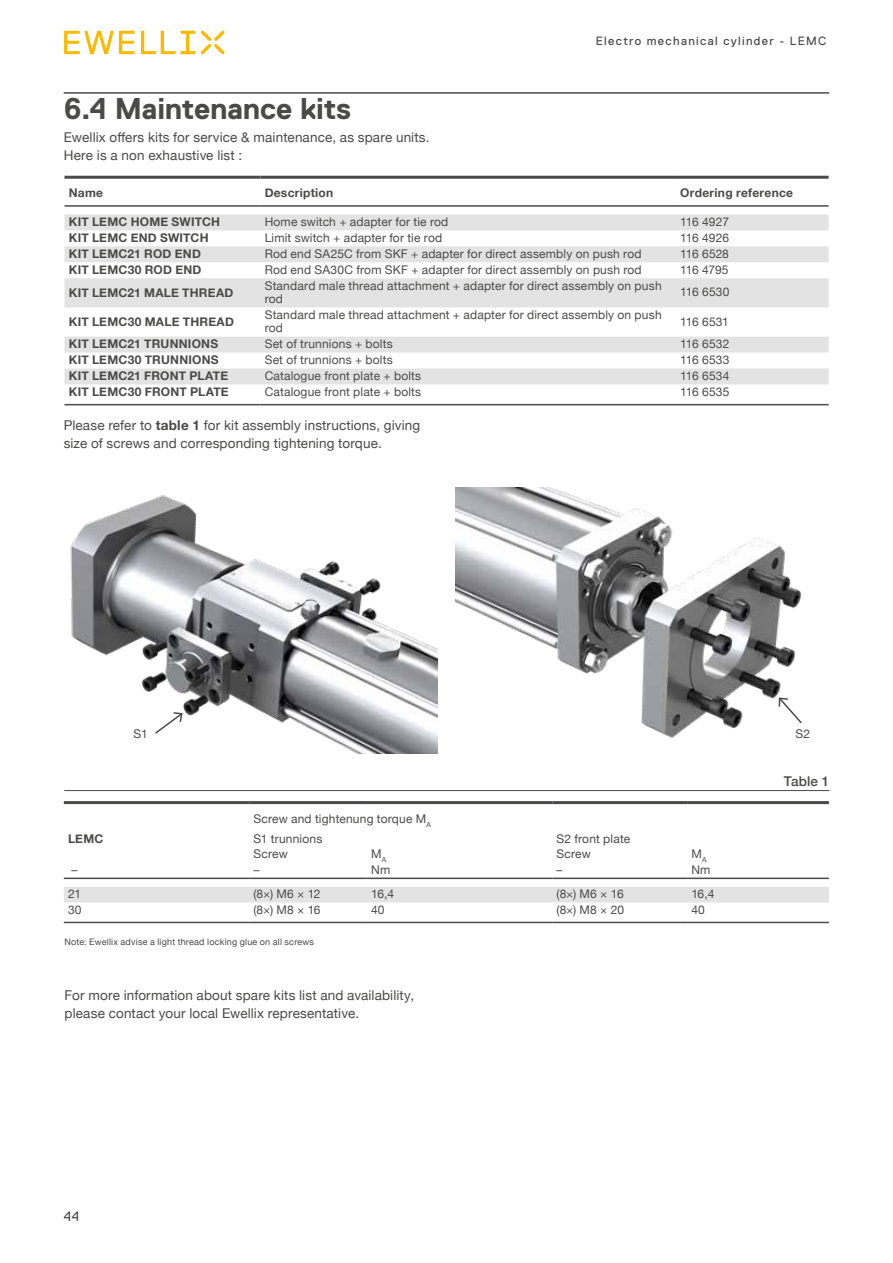
<style>
.page{position:relative;width:893px;height:1263px;background:#fff}
.page>*{position:absolute;margin:0;border:0;box-sizing:border-box;transform-origin:0 0}
.t1{font:700 30px "Replica Std";letter-spacing:-.005em;color:#4a4a49}
.t2{font:13.5px/18px "Helvetica Neue";letter-spacing:.01em;color:#4a4a49}
.t3{font:500 13.5px "Helvetica Neue";letter-spacing:.01em;color:#4a4a49}
.t4{font:13.5px "Replica Std";color:#4a4a49}
.t5{font:12px/13.5px "Helvetica Neue";letter-spacing:.015em;color:#4a4a49}
.t6{font:700 12px "Helvetica Neue";letter-spacing:.02em;color:#4a4a49}
.t7{font:12px "Replica Std";letter-spacing:.11em;color:#4a4a49}
.t8{font:9px "Helvetica Neue";letter-spacing:.025em;color:#4a4a49}
.s1{font-weight:700}
</style>
<div class="page">
<svg style="left:64px;top:31px;width:131px;height:23px"></svg>
<svg style="left:201px;top:31px;width:23px;height:23px"></svg>
<hr style="left:64px;top:93px;width:765px;height:1px;background:#4a4a49">
<svg style="left:64px;top:214px;width:765px;height:170px;fill:#e3e3e3"></svg>
<hr style="left:64px;top:404px;width:196px;height:1px;background:#4a4a49">
<hr style="left:260px;top:404px;width:416px;height:1px;background:#4a4a49">
<hr style="left:676px;top:404px;width:153px;height:1px;background:#4a4a49">
<hr style="left:64px;top:176px;width:196px;height:3px;background:#4a4a49">
<hr style="left:260px;top:176px;width:416px;height:3px;background:#4a4a49">
<hr style="left:676px;top:176px;width:153px;height:3px;background:#4a4a49">
<hr style="left:64px;top:205px;width:196px;height:2px;background:#4a4a49">
<hr style="left:260px;top:205px;width:416px;height:2px;background:#4a4a49">
<hr style="left:676px;top:205px;width:153px;height:2px;background:#4a4a49">
<img style="left:70px;top:495px;width:367px;height:258px">
<img style="left:455px;top:487px;width:346px;height:251px">
<div style="left:64px;top:887px;width:765px;height:15px;background:#e3e3e3"></div>
<hr style="left:64px;top:922px;width:185px;height:1px;background:#4a4a49">
<hr style="left:249px;top:922px;width:118px;height:1px;background:#4a4a49">
<hr style="left:367px;top:922px;width:185px;height:1px;background:#4a4a49">
<hr style="left:552px;top:922px;width:135px;height:1px;background:#4a4a49">
<hr style="left:687px;top:922px;width:142px;height:1px;background:#4a4a49">
<hr style="left:64px;top:801px;width:185px;height:3px;background:#4a4a49">
<hr style="left:249px;top:801px;width:118px;height:3px;background:#4a4a49">
<hr style="left:367px;top:801px;width:185px;height:3px;background:#4a4a49">
<hr style="left:552px;top:801px;width:135px;height:3px;background:#4a4a49">
<hr style="left:687px;top:801px;width:142px;height:3px;background:#4a4a49">
<hr style="left:64px;top:877px;width:185px;height:2px;background:#4a4a49">
<hr style="left:249px;top:877px;width:118px;height:2px;background:#4a4a49">
<hr style="left:367px;top:877px;width:185px;height:2px;background:#4a4a49">
<hr style="left:552px;top:877px;width:135px;height:2px;background:#4a4a49">
<hr style="left:687px;top:877px;width:142px;height:2px;background:#4a4a49">
<hr style="left:64px;top:790px;width:765px;height:1px;background:#4a4a49">
<svg style="left:154px;top:711px;width:30px;height:24px"></svg>
<svg style="left:777px;top:696px;width:25px;height:28px"></svg>
<h1 class="t1" style="left:64px;top:92px;width:289px">6.4 Maintenance kits</h1>
<p class="t2" style="left:64px;top:129px;width:367px">Ewellix offers kits for service &amp; maintenance, as spare units.<br>Here is a non exhaustive list :</p>
<p class="t7" style="left:596px;top:34px;width:232px">Electro mechanical cylinder - LEMC</p>
<p class="t6" style="left:69px;top:184px;width:36px">Name</p>
<p class="t6" style="left:265px;top:184px;width:70px">Description</p>
<p class="t6" style="left:680px;top:184px;width:114px">Ordering reference</p>
<p class="t6" style="left:69px;top:212px;width:153px">KIT LEMC HOME SWITCH</p>
<p class="t5" style="left:265px;top:216px;width:185px">Home switch + adapter for tie rod</p>
<p class="t5" style="left:680px;top:216px;width:50px">116 4927</p>
<p class="t6" style="left:69px;top:228px;width:141px">KIT LEMC END SWITCH</p>
<p class="t5" style="left:265px;top:232px;width:179px">Limit switch + adapter for tie rod</p>
<p class="t5" style="left:680px;top:232px;width:50px">116 4926</p>
<p class="t6" style="left:69px;top:244px;width:134px">KIT LEMC21 ROD END</p>
<p class="t5" style="left:265px;top:248px;width:378px">Rod end SA25C from SKF + adapter for direct assembly on push rod</p>
<p class="t5" style="left:680px;top:248px;width:50px">116 6528</p>
<p class="t6" style="left:69px;top:260px;width:134px">KIT LEMC30 ROD END</p>
<p class="t5" style="left:265px;top:264px;width:379px">Rod end SA30C from SKF + adapter for direct assembly on push rod</p>
<p class="t5" style="left:680px;top:264px;width:50px">116 4795</p>
<p class="t6" style="left:69px;top:283px;width:166px">KIT LEMC21 MALE THREAD</p>
<p class="t5" style="left:265px;top:279px;width:398px">Standard male thread attachment + adapter for direct assembly on push rod</p>
<p class="t5" style="left:680px;top:286px;width:51px">116 6530</p>
<p class="t6" style="left:69px;top:312px;width:167px">KIT LEMC30 MALE THREAD</p>
<p class="t5" style="left:265px;top:309px;width:398px">Standard male thread attachment + adapter for direct assembly on push rod</p>
<p class="t5" style="left:680px;top:315px;width:50px">116 6531</p>
<p class="t6" style="left:69px;top:335px;width:151px">KIT LEMC21 TRUNNIONS</p>
<p class="t5" style="left:265px;top:338px;width:130px">Set of trunnions + bolts</p>
<p class="t5" style="left:680px;top:338px;width:51px">116 6532</p>
<p class="t6" style="left:69px;top:351px;width:152px">KIT LEMC30 TRUNNIONS</p>
<p class="t5" style="left:265px;top:354px;width:130px">Set of trunnions + bolts</p>
<p class="t5" style="left:680px;top:354px;width:51px">116 6533</p>
<p class="t6" style="left:69px;top:367px;width:161px">KIT LEMC21 FRONT PLATE</p>
<p class="t5" style="left:265px;top:370px;width:158px">Catalogue front plate + bolts</p>
<p class="t5" style="left:680px;top:370px;width:51px">116 6534</p>
<p class="t6" style="left:69px;top:383px;width:161px">KIT LEMC30 FRONT PLATE</p>
<p class="t5" style="left:265px;top:386px;width:158px">Catalogue front plate + bolts</p>
<p class="t5" style="left:680px;top:386px;width:51px">116 6535</p>
<p class="t2" style="left:64px;top:417px;width:358px">Please refer to <span class="s1">table 1</span> for kit assembly instructions, giving size of screws and corresponding tightening torque.</p>
<p class="t5" style="left:134px;top:728px;width:16px">S1</p>
<p class="t5" style="left:795px;top:728px;width:16px">S2</p>
<p class="t5" style="left:253px;top:812px;width:179px">Screw and tightenung torque M<sub>A</sub></p>
<p class="t6" style="left:68px;top:829px;width:37px">LEMC</p>
<p class="t5" style="left:253px;top:832px;width:71px">S1 trunnions</p>
<p class="t5" style="left:556px;top:832px;width:75px">S2 front plate</p>
<p class="t5" style="left:253px;top:848px;width:36px">Screw</p>
<p class="t5" style="left:371px;top:848px;width:17px">M<sub>A</sub></p>
<p class="t5" style="left:556px;top:848px;width:36px">Screw</p>
<p class="t5" style="left:691px;top:848px;width:17px">M<sub>A</sub></p>
<p class="t5" style="left:71px;top:864px;width:7px">–</p>
<p class="t5" style="left:253px;top:864px;width:7px">–</p>
<p class="t5" style="left:371px;top:864px;width:21px">Nm</p>
<p class="t5" style="left:556px;top:864px;width:7px">–</p>
<p class="t5" style="left:691px;top:864px;width:21px">Nm</p>
<p class="t5" style="left:68px;top:888px;width:15px">21</p>
<p class="t5" style="left:253px;top:888px;width:69px">(8×) M6 × 12</p>
<p class="t5" style="left:371px;top:888px;width:25px">16,4</p>
<p class="t5" style="left:556px;top:888px;width:69px">(8×) M6 × 16</p>
<p class="t5" style="left:691px;top:888px;width:25px">16,4</p>
<p class="t5" style="left:68px;top:904px;width:15px">30</p>
<p class="t5" style="left:253px;top:904px;width:69px">(8×) M8 × 16</p>
<p class="t5" style="left:371px;top:904px;width:15px">40</p>
<p class="t5" style="left:556px;top:904px;width:69px">(8×) M8 × 20</p>
<p class="t5" style="left:691px;top:904px;width:15px">40</p>
<p class="t8" style="left:64px;top:935px;width:251px">Note: Ewellix advise a light thread locking glue on all screws</p>
<p class="t2" style="left:65px;top:987px;width:351px">For more information about spare kits list and availability, please contact your local Ewellix representative.</p>
<p class="t3" style="left:784px;top:770px;width:47px">Table 1</p>
<p class="t4" style="left:64px;top:1209px;width:17px">44</p>
</div>
